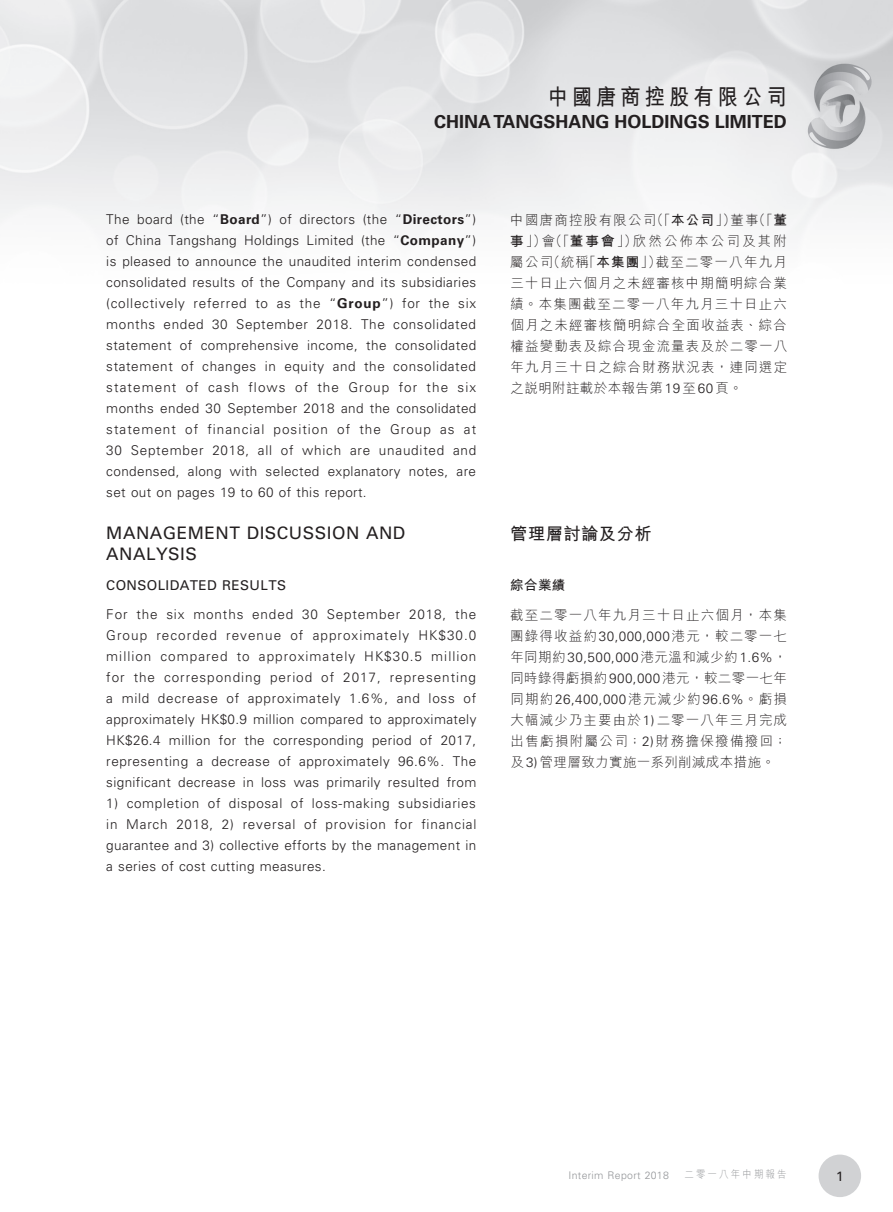
<style>
.page{position:relative;width:893px;height:1212px;background:#fff}
.page>*{position:absolute;margin:0;border:0;box-sizing:border-box;transform-origin:0 0}
.t1{font:700 22.5px "M Hei HK";letter-spacing:.2em;color:#231f20;scale:.9 1}
.t2{font:700 18px "Univers";color:#231f20}
.t3{font:17.25px/21px "Univers";letter-spacing:.03em;color:#231f20}
.t4{font:700 17.25px "M Hei HK";letter-spacing:.03em;color:#231f20}
.t5{font:300 13.5px/21px "Univers";letter-spacing:.03em;color:#231f20;text-align:justify}
.t6{font:300 13.5px/21px "M Hei HK";letter-spacing:.085em;color:#231f20;text-align:justify}
.t7{font:300 13.5px "M Hei HK";letter-spacing:.03em;color:#231f20}
.t8{font:13.5px "Univers";letter-spacing:.03em;color:#231f20}
.t9{font:700 13.5px "M Hei HK";color:#231f20}
.t10{font:300 10.5px "Univers";letter-spacing:.03em;color:#939598}
.t11{font:300 10.5px "M Hei HK";letter-spacing:.23em;color:#939598;scale:.9 1}
.s1{font-weight:700}
.s2{font-family:"Univers"}
.s3{font-family:"M Hei HK"}
</style>
<div class="page">
<img style="left:0;top:0;width:893px;height:1197px">
<div style="left:819px;top:1154px;width:42px;height:43px;background:#d1d2d4;border-radius:50%"></div>
<h1 class="t1" style="left:548px;top:81px;width:267px">中國唐商控股有限公司</h1>
<h2 class="t2" style="left:434px;top:111px;width:354px">CHINA TANGSHANG HOLDINGS LIMITED</h2>
<p class="t5" style="left:106px;top:209px;width:372px">The board (the “<span class="s1">Board</span>”) of directors (the “<span class="s1">Directors</span>”) of China Tangshang Holdings Limited (the “<span class="s1">Company</span>”) is pleased to announce the unaudited interim condensed consolidated results of the Company and its subsidiaries (collectively referred to as the “<span class="s1">Group</span>”) for the six months ended 30 September 2018. The consolidated statement of comprehensive income, the consolidated statement of changes in equity and the consolidated statement of cash flows of the Group for the six months ended 30 September 2018 and the consolidated statement of financial position of the Group as at 30 September 2018, all of which are unaudited and condensed, along with selected explanatory notes, are set out on pages 19 to 60 of this report.</p>
<p class="t3" style="left:106px;top:523px;width:301px">MANAGEM ENT DISCUSSION AND<br>ANALYSIS</p>
<p class="t8" style="left:106px;top:577px;width:181px">CONSOLIDATED RESULTS</p>
<p class="t5" style="left:106px;top:604px;width:372px">For the six months ended 30 September 2018, the Group recorded revenue of approximately HK$30.0 million compared to approximately HK$30.5 million for the corresponding period of 2017, representing a mild decrease of approximately 1.6%, and loss of approximately HK$0.9 million compared to approximately HK$26.4 million for the corresponding period of 2017, representing a decrease of approximately 96.6%. The significant decrease in loss was primarily resulted from</p>
<p class="t5" style="left:106px;top:793px;width:372px">1) completion of disposal of loss-making subsidiaries in March 2018, 2) reversal of provision for financial guarantee and 3) collective efforts by the management in a series of cost cutting measures.</p>
<p class="t6" style="left:510px;top:209px;width:278px">中國唐商控股有限公司（「<span class="s1">本公司</span>」）董事（「<span class="s1">董事</span>」）會（「<span class="s1">董事會</span>」）欣然公佈本公司及其附屬公司（統稱「<span class="s1">本集團</span>」）截至二零一八年九月三十日止六個月之未經審核中期簡明綜合業績。本集團截至二零一八年九月三十日止六個月之未經審核簡明綜合全面收益表、綜合權益變動表及綜合現金流量表及於二零一八年九月三十日之綜合財務狀況表，連同選定之說明附註載於本報告第<span class="s2">19</span>至<span class="s2">60</span>頁。</p>
<p class="t4" style="left:510px;top:521px;width:143px">管理層討論及分析</p>
<p class="t9" style="left:510px;top:575px;width:57px">綜合業績</p>
<p class="t6" style="left:510px;top:604px;width:278px">截至二零一八年九月三十日止六個月，本集團錄得收益約<span class="s2">30,000,000</span>港元，較二零一七</p>
<p class="t5" style="left:510px;top:646px;width:278px"><span class="s3">年同期約</span>30,500,000<span class="s3">港元溫和減少約</span>1.6%<span class="s3">，</span></p>
<p class="t7" style="left:510px;top:668px;width:278px">同時錄得虧損約<span class="s2">900,000</span>港元，較二零一七年</p>
<p class="t5" style="left:510px;top:688px;width:278px"><span class="s3">同期約</span>26,400,000<span class="s3">港元減少約</span>96.6%<span class="s3">。虧損</span></p>
<p class="t6" style="left:510px;top:709px;width:278px">大幅減少乃主要由於<span class="s2">1)</span>二零一八年三月完成出售虧損附屬公司；<span class="s2">2)</span>財務擔保撥備撥回；及<span class="s2">3)</span>管理層致力實施一系列削減成本措施。</p>
<p class="t10" style="left:568px;top:1168px;width:102px">Interim Report 2018</p>
<p class="t11" style="left:684px;top:1167px;width:115px">二零一八年中期報告</p>
<p class="t8" style="left:836px;top:1168px;width:9px">1</p>
</div>
